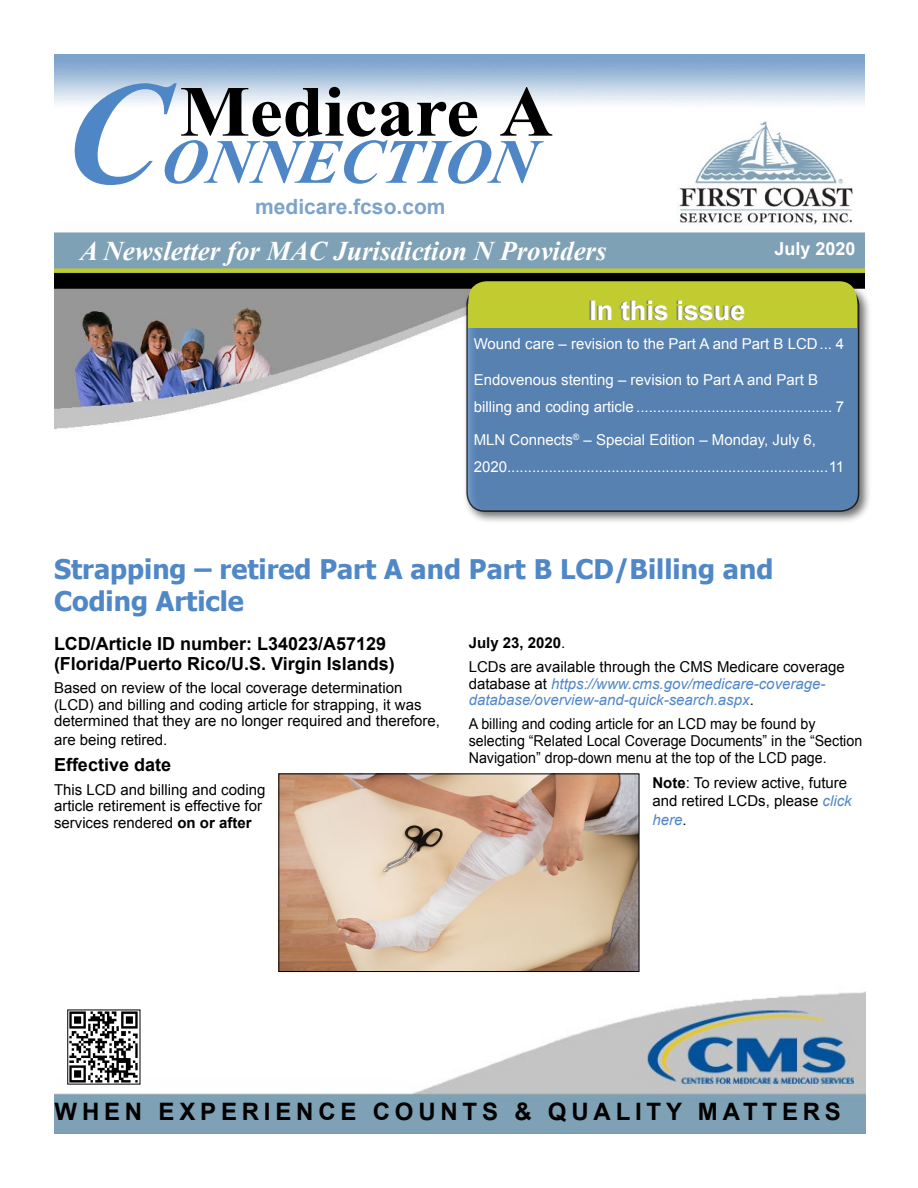
<style>
.page{position:relative;width:918px;height:1188px;background:#fff}
.page>*{position:absolute;margin:0;border:0;box-sizing:border-box;transform-origin:0 0}
.t1{font:italic 700 147px "Times New Roman";color:#4f87c6}
.t2{font:700 72px "Times New Roman";color:#000}
.t3{font:italic 700 63px "Times New Roman";color:#4f87c6}
.t4{font:700 27px/32.4px "Tahoma";color:#5087c7}
.t5{font:italic 700 27px "Times New Roman";color:#fff}
.t6{font:700 27px "Arial";color:#fff}
.t7{font:700 24px "Arial";letter-spacing:.2em;color:#000}
.t8{font:700 21px "Arial";color:#7ca3cb}
.t9{font:700 18px/20px "Arial";color:#000}
.t10{font:700 18px "Arial";color:#fff}
.t11{font:15px/16.6px "Arial";color:#000}
.t12{font:15px/27px "Arial";color:#fff}
.t13{font:15px/16.8px "Arial";color:#000;scale:.95 1}
.t14{font:italic 15px/16.8px "Arial";color:#5087c7}
.s1{font-weight:700}
.s2{font-style:normal;color:#000}
.s3{font-style:italic;color:#5087c7}
</style>
<div class="page">
<img style="left:55px;top:54px;width:810px;height:375px">
<img style="left:55px;top:991px;width:811px;height:143px">
<div style="left:462px;top:282px;width:409px;height:242px;background:#000;opacity:.56"></div>
<div style="left:467px;top:287px;width:392px;height:224px;background:#5781b0;border-radius:18px"></div>
<div style="left:466px;top:286px;width:393px;height:226px;border:2px solid #000;border-radius:18px"></div>
<div style="left:469px;top:281px;width:388px;height:45px;background:#c1cc30;border-radius:18px"></div>
<div style="left:469px;top:304px;width:388px;height:23px;background:#c1cc30"></div>
<img style="left:70px;top:1012px;width:68px;height:70px">
<img style="left:677px;top:121px;width:180px;height:105px">
<img style="left:280px;top:775px;width:358px;height:195px">
<div style="left:278px;top:773px;width:362px;height:199px;border:1px solid #000"></div>
<h1 class="t1" style="left:62px;top:31px;width:100px">C</h1>
<h2 class="t2" style="left:180px;top:62px;width:375px">Medicare A</h2>
<h3 class="t3" style="left:160px;top:118px;width:376px">ONNECTION</h3>
<h3 class="t8" style="left:255px;top:192px;width:192px">medicare.fcso.com</h3>
<h3 class="t5" style="left:80px;top:232px;width:528px">A Newsletter for MAC Jurisdiction N Providers</h3>
<h3 class="t6" style="left:589px;top:293px;width:158px">In this issue</h3>
<p class="t10" style="left:775px;top:236px;width:83px">July 2020</p>
<p class="t12" style="left:474px;top:330px;width:372px">Wound care – revision to the Part A and Part B LCD... 4</p>
<p class="t12" style="left:474px;top:366px;width:372px">Endovenous stenting – revision to Part A and Part B billing and coding article ............................................... 7</p>
<p class="t12" style="left:474px;top:426px;width:372px">MLN Connects<sup>®</sup> – Special Edition – Monday, July 6,<br>2020.............................................................................11</p>
<h3 class="t4" style="left:54px;top:551px;width:721px">Strapping – retired Part A and Part B LCD/Billing and<br>Coding Article</h3>
<p class="t11" style="left:469px;top:631px;width:377px;line-height:23.7px"><span class="s1">July 23, 2020</span>.<br>LCDs are available through the CMS Medicare coverage</p>
<p class="t14" style="left:469px;top:675px;width:358px"><span class="s2">database at</span> https://www.cms.gov/medicare-coverage&shy;database/overview-and-quick-search.aspx<span class="s2">.</span></p>
<p class="t13" style="left:469px;top:715px;width:416px">A billing and coding article for an LCD may be found by selecting “Related Local Coverage Documents” in the “Section<br>Navigation” drop-down menu at the top of the LCD page.</p>
<p class="t11" style="left:652px;top:774px;width:201px;line-height:18.3px"><span class="s1">Note</span>: To review active, future and retired LCDs, please <span class="s3">click here</span>.</p>
<p class="t9" style="left:54px;top:634px;width:342px">LCD/Article ID number: L34023/A57129 (Florida/Puerto Rico/U.S. Virgin Islands)</p>
<p class="t11" style="left:54px;top:680px;width:388px">Based on review of the local coverage determination (LCD) and billing and coding article for strapping, it was determined that they are no longer required and therefore,</p>
<p class="t11" style="left:54px;top:731px;width:115px">are being retired.</p>
<p class="t9" style="left:54px;top:755px;width:119px">Effective date</p>
<p class="t11" style="left:54px;top:781px;width:213px">This LCD and billing and coding article retirement is effective for services rendered <span class="s1">on or after</span></p>
<h3 class="t7" style="left:55px;top:1096px;width:788px">WHEN EXPERIENCE COUNTS &amp; QUALITY MATTERS</h3>
</div>
